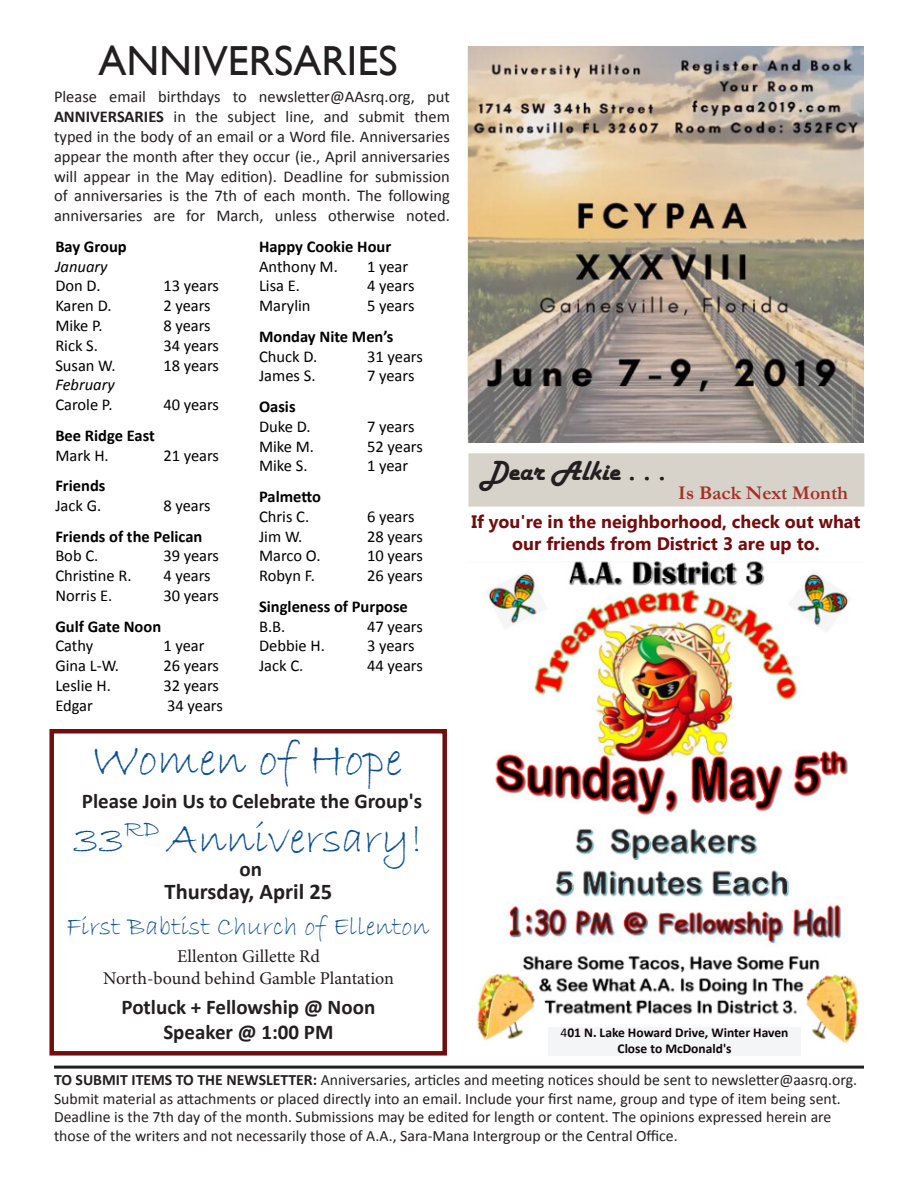
<style>
.page{position:relative;width:918px;height:1188px;background:#fff}
.page>*{position:absolute;margin:0;border:0;box-sizing:border-box;transform-origin:0 0}
.t1{font:48px "Bradley Hand ITC";color:#0d4f8e}
.t2{font:45px "Bradley Hand ITC";color:#0d4f8e}
.t3{font:42px "Gill Sans";color:#231f20}
.t4{font:28.5px "Harlow Solid";color:#231f20}
.t5{font:27px "Bradley Hand ITC";color:#0e508e}
.t6{font:700 22.5px "Calibri";color:#231f20}
.t7{font:700 21px/25.2px "Calibri";color:#231f20;text-align:center}
.t8{font:700 19.5px "Garamond";color:#a53023}
.t9{font:700 18px/21.6px "Microsoft Tai Le";color:#710d0f;text-align:center}
.t10{font:18px "Minion Pro";color:#231f20}
.t11{font:16.5px "Calibri";color:#000}
.t12{font:16.5px/19.8px "Calibri";color:#231f20;text-align:justify}
.t13{font:700 16.5px "Calibri";color:#000}
.t14{font:italic 16.5px "Calibri";color:#000}
.t15{font:15.75px/18.9px "Calibri";color:#231f20}
.t16{font:700 13.5px "Calibri";color:#0e0608}
.s1{font-weight:700}
.s2{font-size:30px}
.s3{font-weight:400}
</style>
<div class="page">
<hr style="left:54px;top:1066px;width:810px;height:3px;background:#231f20">
<img style="left:467px;top:46px;width:397px;height:397px">
<div style="left:49px;top:729px;width:398px;height:327px;background:#fff;border:4px solid #710d0f"></div>
<img style="left:476px;top:562px;width:383px;height:482px">
<div style="left:468px;top:453px;width:396px;height:54px;background:#d7d2ca;border:3px solid #d7d2ca"></div>
<div style="left:548px;top:1027px;width:253px;height:29px;background:#f4f5f6"></div>
<p class="t3" style="left:98px;top:36px;width:301px">ANNIVERSARIES</p>
<p class="t12" style="left:54px;top:87px;width:398px">Please email birthdays to newsletter@AAsrq.org, put <span class="s1">ANNIVERSARIES</span> in the subject line, and submit them typed in the body of an email or a Word file. Anniversaries appear the month after they occur (ie., April anniversaries will appear in the May edition). Deadline for submission of anniversaries is the 7th of each month. The following anniversaries are for March, unless otherwise noted.</p>
<p class="t13" style="left:259px;top:236px;width:134px">Happy Cookie Hour</p>
<p class="t11" style="left:259px;top:256px;width:80px">Anthony M.</p>
<p class="t11" style="left:367px;top:256px;width:43px">1 year</p>
<p class="t11" style="left:259px;top:276px;width:43px">Lisa E.</p>
<p class="t11" style="left:367px;top:276px;width:49px">4 years</p>
<p class="t11" style="left:259px;top:295px;width:53px">Marylin</p>
<p class="t11" style="left:367px;top:295px;width:49px">5 years</p>
<p class="t13" style="left:259px;top:326px;width:136px">Monday Nite Men’s</p>
<p class="t11" style="left:259px;top:346px;width:60px">Chuck D.</p>
<p class="t11" style="left:367px;top:346px;width:57px">31 years</p>
<p class="t11" style="left:259px;top:366px;width:58px">James S.</p>
<p class="t11" style="left:367px;top:366px;width:49px">7 years</p>
<p class="t13" style="left:259px;top:396px;width:38px">Oasis</p>
<p class="t11" style="left:259px;top:416px;width:53px">Duke D.</p>
<p class="t11" style="left:367px;top:416px;width:49px">7 years</p>
<p class="t11" style="left:259px;top:436px;width:57px">Mike M.</p>
<p class="t11" style="left:367px;top:436px;width:57px">52 years</p>
<p class="t11" style="left:259px;top:456px;width:50px">Mike S.</p>
<p class="t11" style="left:367px;top:456px;width:43px">1 year</p>
<p class="t13" style="left:259px;top:486px;width:63px">Palmetto</p>
<p class="t11" style="left:259px;top:506px;width:52px">Chris C.</p>
<p class="t11" style="left:367px;top:506px;width:49px">6 years</p>
<p class="t11" style="left:259px;top:526px;width:45px">Jim W.</p>
<p class="t11" style="left:367px;top:526px;width:57px">28 years</p>
<p class="t11" style="left:259px;top:546px;width:63px">Marco O.</p>
<p class="t11" style="left:367px;top:546px;width:57px">10 years</p>
<p class="t11" style="left:259px;top:565px;width:57px">Robyn F.</p>
<p class="t11" style="left:367px;top:565px;width:57px">26 years</p>
<p class="t13" style="left:259px;top:596px;width:150px">Singleness of Purpose</p>
<p class="t11" style="left:259px;top:616px;width:28px">B.B.</p>
<p class="t11" style="left:367px;top:616px;width:57px">47 years</p>
<p class="t11" style="left:259px;top:636px;width:67px">Debbie H.</p>
<p class="t11" style="left:367px;top:636px;width:49px">3 years</p>
<p class="t11" style="left:259px;top:655px;width:46px">Jack C.</p>
<p class="t11" style="left:367px;top:655px;width:57px">44 years</p>
<p class="t13" style="left:55px;top:236px;width:73px">Bay Group</p>
<p class="t14" style="left:55px;top:255px;width:54px">January</p>
<p class="t11" style="left:55px;top:276px;width:47px">Don D.</p>
<p class="t11" style="left:163px;top:276px;width:57px">13 years</p>
<p class="t11" style="left:55px;top:295px;width:58px">Karen D.</p>
<p class="t11" style="left:163px;top:295px;width:49px">2 years</p>
<p class="t11" style="left:55px;top:315px;width:49px">Mike P.</p>
<p class="t11" style="left:163px;top:315px;width:49px">8 years</p>
<p class="t11" style="left:55px;top:335px;width:44px">Rick S.</p>
<p class="t11" style="left:163px;top:335px;width:57px">34 years</p>
<p class="t11" style="left:55px;top:355px;width:62px">Susan W.</p>
<p class="t11" style="left:163px;top:355px;width:57px">18 years</p>
<p class="t14" style="left:55px;top:374px;width:61px">February</p>
<p class="t11" style="left:55px;top:394px;width:59px">Carole P.</p>
<p class="t11" style="left:163px;top:394px;width:57px">40 years</p>
<p class="t13" style="left:55px;top:425px;width:101px">Bee Ridge East</p>
<p class="t11" style="left:55px;top:445px;width:55px">Mark H.</p>
<p class="t11" style="left:163px;top:445px;width:57px">21 years</p>
<p class="t13" style="left:55px;top:475px;width:52px">Friends</p>
<p class="t11" style="left:55px;top:495px;width:47px">Jack G.</p>
<p class="t11" style="left:163px;top:495px;width:49px">8 years</p>
<p class="t13" style="left:55px;top:526px;width:148px">Friends of the Pelican</p>
<p class="t11" style="left:55px;top:546px;width:45px">Bob C.</p>
<p class="t11" style="left:163px;top:546px;width:57px">39 years</p>
<p class="t11" style="left:55px;top:565px;width:78px">Christine R.</p>
<p class="t11" style="left:163px;top:565px;width:49px">4 years</p>
<p class="t11" style="left:55px;top:585px;width:59px">Norris E.</p>
<p class="t11" style="left:163px;top:585px;width:57px">30 years</p>
<p class="t13" style="left:55px;top:616px;width:107px">Gulf Gate Noon</p>
<p class="t11" style="left:55px;top:636px;width:39px">Cathy</p>
<p class="t11" style="left:163px;top:636px;width:43px">1 year</p>
<p class="t11" style="left:55px;top:655px;width:65px">Gina L-W.</p>
<p class="t11" style="left:163px;top:655px;width:57px">26 years</p>
<p class="t11" style="left:55px;top:675px;width:57px">Leslie H.</p>
<p class="t11" style="left:163px;top:675px;width:57px">32 years</p>
<p class="t11" style="left:55px;top:695px;width:39px">Edgar</p>
<p class="t11" style="left:167px;top:695px;width:57px">34 years</p>
<p class="t1" style="left:92px;top:729px;width:312px">Women of Hope</p>
<p class="t7" style="left:82px;top:788px;width:342px">Please Join Us to Celebrate the Group's</p>
<p class="t2" style="left:73px;top:809px;width:351px">33<sup>RD</sup> Anniversary!</p>
<p class="t7" style="left:239px;top:856px;width:24px">on</p>
<p class="t6" style="left:165px;top:877px;width:169px">Thursday, April 25</p>
<p class="t5" style="left:67px;top:909px;width:364px">First Babtist Church of Ellenton</p>
<p class="t10" style="left:177px;top:944px;width:144px">Ellenton Gillette Rd</p>
<p class="t10" style="left:103px;top:966px;width:293px">North-bound behind Gamble Plantation</p>
<p class="t7" style="left:122px;top:995px;width:255px">Potluck + Fellowship @ Noon<br>Speaker @ 1:00 PM</p>
<p class="t4" style="left:482px;top:455px;width:185px">Dear Alkie <span class="s2">. . .</span></p>
<p class="t8" style="left:678px;top:480px;width:171px">Is Back Next Month</p>
<p class="t9" style="left:471px;top:512px;width:391px">If you're in the neighborhood, check out what our friends from District 3 are up to.</p>
<p class="t16" style="left:561px;top:1024px;width:230px"><span class="s3">4</span>01 N. Lake Howard Drive, Winter Haven</p>
<p class="t16" style="left:618px;top:1040px;width:116px">Close to McDonald's</p>
<p class="t15" style="left:54px;top:1070px;width:805px"><span class="s1">TO SUBMIT ITEMS TO THE NEWSLETTER:</span> Anniversaries, articles and meeting notices should be sent to newsletter@aasrq.org.<br>Submit material as attachments or placed directly into an email. Include your first name, group and type of item being sent.<br>Deadline is the 7th day of the month. Submissions may be edited for length or content. The opinions expressed herein are those of the writers and not necessarily those of A.A., Sara-Mana Intergroup or the Central Office.</p>
</div>
